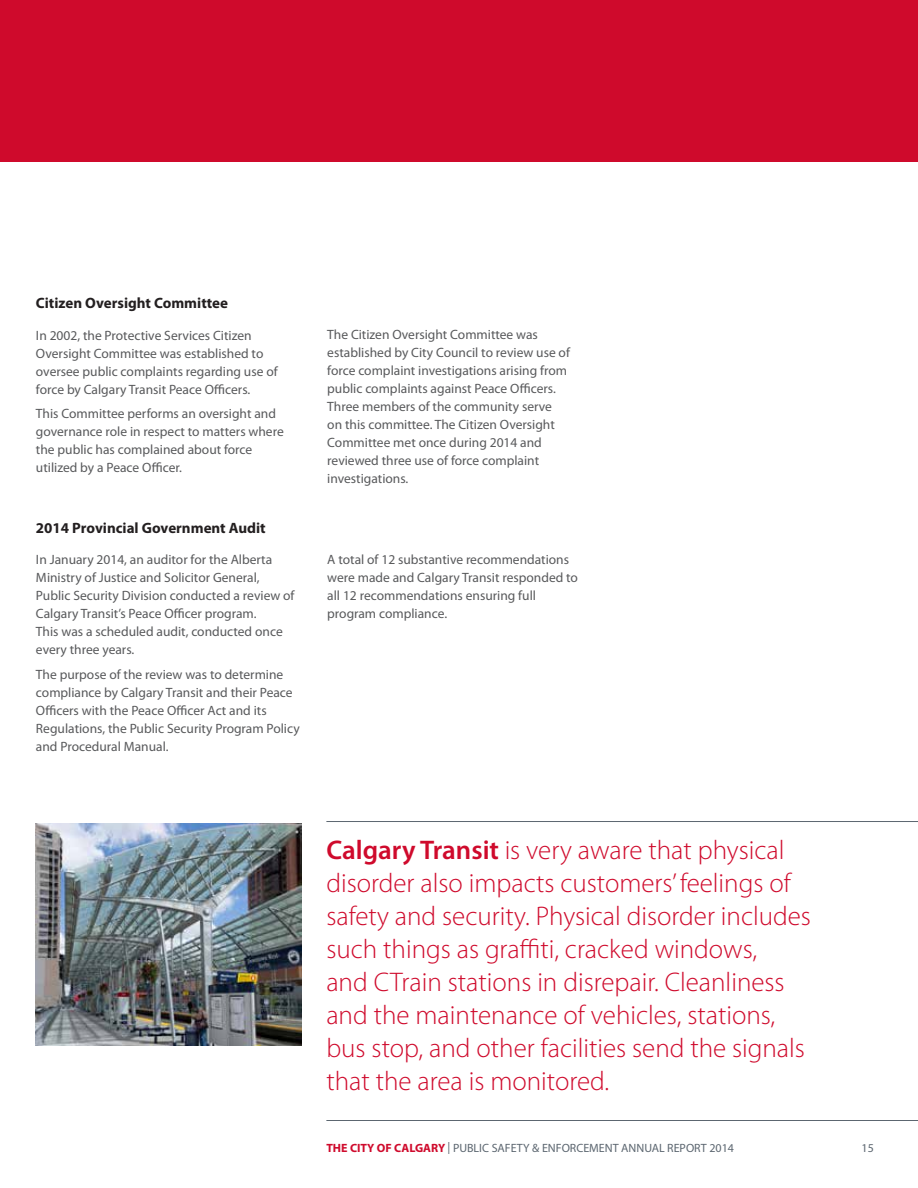
<style>
.page{position:relative;width:918px;height:1188px;background:#fff}
.page>*{position:absolute;margin:0;border:0;box-sizing:border-box;transform-origin:0 0}
.t1{font:300 27px/33px "Myriad Pro";color:#cf0a2c}
.t2{font:700 15px "Myriad Pro";color:#231f20}
.t3{font:13.5px/18px "Myriad Pro";color:#58595b}
.t4{font:12px "Myriad Pro";color:#5c6670}
.s1{font-weight:600}
.s2{font-weight:700;color:#cf0a2c}
</style>
<div class="page">
<div style="left:0;top:0;width:918px;height:162px;background:#cf0a2c"></div>
<hr style="left:326px;top:1120px;width:592px;height:1px;background:#5c6670">
<hr style="left:326px;top:821px;width:592px;height:1px;background:#5c6670">
<img style="left:36px;top:824px;width:265px;height:222px">
<p class="t2" style="left:36px;top:293px;width:194px">Citizen Oversight Committee</p>
<p class="t3" style="left:36px;top:326px;width:243px">In 2002, the Protective Services Citizen Oversight Committee was established to oversee public complaints regarding use of force by Calgary Transit Peace Officers.</p>
<p class="t3" style="left:36px;top:405px;width:249px">This Committee performs an oversight and governance role in respect to matters where the public has complained about force utilized by a Peace Officer.</p>
<p class="t2" style="left:36px;top:518px;width:231px">2014 Provincial Government Audit</p>
<p class="t3" style="left:36px;top:551px;width:260px">In January 2014, an auditor for the Alberta Ministry of Justice and Solicitor General, Public Security Division conducted a review of Calgary Transit’s Peace Officer program.<br>This was a scheduled audit, conducted once every three years.</p>
<p class="t3" style="left:36px;top:665px;width:265px">The purpose of the review was to determine compliance by Calgary Transit and their Peace Officers with the Peace Officer Act and its Regulations, the Public Security Program Policy and Procedural Manual.</p>
<p class="t3" style="left:327px;top:326px;width:244px">The Citizen Oversight Committee was established by City Council to review use of force complaint investigations arising from public complaints against Peace Officers.<br>Three members of the community serve on this committee. The Citizen Oversight Committee met once during 2014 and reviewed three use of force complaint investigations.</p>
<p class="t3" style="left:327px;top:551px;width:252px">A total of 12 substantive recommendations were made and Calgary Transit responded to all 12 recommendations ensuring full program compliance.</p>
<p class="t1" style="left:326px;top:833px;width:486px"><span class="s1">Calgary Transit</span> is very aware that physical disorder also impacts customers’ feelings of safety and security. Physical disorder includes such things as graffiti, cracked windows,<br>and CTrain stations in disrepair. Cleanliness and the maintenance of vehicles, stations, bus stop, and other facilities send the signals that the area is monitored.</p>
<p class="t4" style="left:326px;top:1141px;width:409px"><span class="s2">THE CITY OF CALGARY</span> | PUBLIC SAFETY &amp; ENFORCEMENT ANNUAL REPORT 2014</p>
<p class="t4" style="left:862px;top:1141px;width:14px">15</p>
</div>
